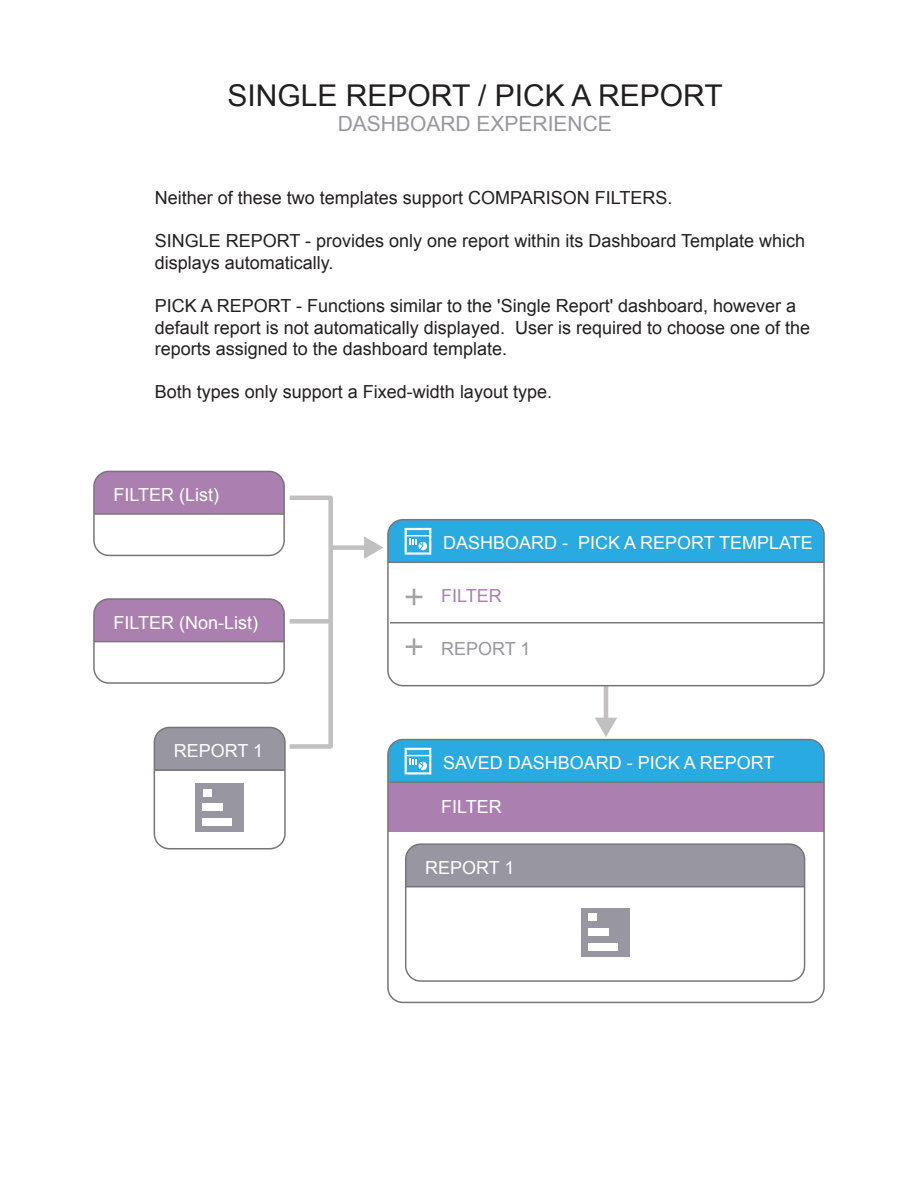
<style>
.page{position:relative;width:918px;height:1188px;background:#fff}
.page>*{position:absolute;margin:0;border:0;box-sizing:border-box;transform-origin:0 0}
.t1{font:30px "Arial";color:#211e1e}
.t2{font:21px "Arial";color:#9796a1}
.t3{font:18px/21.6px "Arial";color:#231f20}
.t4{font:18px "Arial";color:#fff}
.t5{font:18px "Arial";color:#9796a1}
.t6{font:18px "Arial";color:#ab80b0}
</style>
<div class="page">
<div style="left:331px;top:545px;width:36px;height:5px;background:#c1c0bf"></div>
<svg style="left:364px;top:536px;width:19px;height:23px"></svg>
<hr style="left:604px;top:684px;width:4px;height:37px;background:#c1c0bf">
<svg style="left:595px;top:718px;width:22px;height:19px"></svg>
<div style="left:154px;top:727px;width:131px;height:43px;background:#9796a1"></div>
<div style="left:154px;top:727px;width:132px;height:122px;border:2px solid #797576;border-radius:15px"></div>
<hr style="left:154px;top:769px;width:131px;height:2px;background:#797576">
<div style="left:195px;top:783px;width:49px;height:48px;background:#9796a1"></div>
<div style="left:203px;top:789px;width:8px;height:7px;background:#fff"></div>
<div style="left:203px;top:819px;width:29px;height:7px;background:#fff"></div>
<div style="left:203px;top:804px;width:20px;height:7px;background:#fff"></div>
<div style="left:287px;top:496px;width:46px;height:253px;border:4px solid #c1c0bf"></div>
<div style="left:290px;top:619px;width:40px;height:5px;background:#c1c0bf"></div>
<div style="left:94px;top:599px;width:190px;height:43px;background:#ab80b0"></div>
<div style="left:93px;top:598px;width:192px;height:86px;border:2px solid #797576;border-radius:15px"></div>
<hr style="left:94px;top:641px;width:190px;height:1px;background:#797576">
<div style="left:94px;top:471px;width:190px;height:43px;background:#ab80b0"></div>
<div style="left:93px;top:471px;width:192px;height:85px;border:2px solid #797576;border-radius:15px"></div>
<hr style="left:94px;top:513px;width:190px;height:2px;background:#797576">
<div style="left:388px;top:520px;width:436px;height:42px;background:#29abe2"></div>
<div style="left:387px;top:519px;width:438px;height:167px;border:2px solid #797576;border-radius:15px"></div>
<hr style="left:388px;top:562px;width:436px;height:1px;background:#797576">
<svg style="left:404px;top:527px;width:28px;height:28px"></svg>
<svg style="left:405px;top:528px;width:26px;height:27px"></svg>
<svg style="left:406px;top:589px;width:16px;height:16px"></svg>
<hr style="left:390px;top:622px;width:434px;height:1px;background:#797576">
<svg style="left:406px;top:638px;width:16px;height:17px"></svg>
<div style="left:388px;top:776px;width:436px;height:55px;background:#ab80b0"></div>
<div style="left:388px;top:740px;width:436px;height:42px;background:#29abe2"></div>
<div style="left:387px;top:739px;width:438px;height:264px;border:2px solid #797576;border-radius:15px"></div>
<hr style="left:388px;top:781px;width:436px;height:2px;background:#797576">
<div style="left:404px;top:747px;width:28px;height:29px;background:#93d4f0"></div>
<svg style="left:405px;top:748px;width:26px;height:26px"></svg>
<div style="left:406px;top:844px;width:399px;height:43px;background:#9796a1"></div>
<div style="left:405px;top:843px;width:400px;height:139px;border:2px solid #797576;border-radius:15px"></div>
<hr style="left:406px;top:886px;width:399px;height:1px;background:#797576">
<div style="left:581px;top:908px;width:48px;height:48px;background:#9796a1"></div>
<div style="left:588px;top:914px;width:9px;height:7px;background:#fff"></div>
<div style="left:588px;top:943px;width:30px;height:8px;background:#fff"></div>
<div style="left:588px;top:929px;width:20px;height:7px;background:#fff"></div>
<p class="t1" style="left:228px;top:76px;width:497px">SINGLE REPORT / PICK A REPORT</p>
<p class="t2" style="left:338px;top:110px;width:276px">DASHBOARD EXPERIENCE</p>
<p class="t3" style="left:155px;top:187px;width:519px">Neither of these two templates support COMPARISON FILTERS.</p>
<p class="t3" style="left:155px;top:230px;width:652px">SINGLE REPORT - provides only one report within its Dashboard Template which displays automatically.</p>
<p class="t3" style="left:155px;top:295px;width:657px">PICK A REPORT - Functions similar to the 'Single Report' dashboard, however a default report is not automatically displayed. User is required to choose one of the reports assigned to the dashboard template.</p>
<p class="t3" style="left:155px;top:382px;width:399px">Both types only support a Fixed-width layout type.</p>
<p class="t4" style="left:114px;top:483px;width:107px">FILTER (List)</p>
<p class="t4" style="left:114px;top:611px;width:146px">FILTER (Non-List)</p>
<p class="t4" style="left:174px;top:739px;width:91px">REPORT 1</p>
<p class="t4" style="left:443px;top:531px;width:371px">DASHBOARD - PICK A REPORT TEMPLATE</p>
<p class="t6" style="left:441px;top:584px;width:62px">FILTER</p>
<p class="t5" style="left:441px;top:637px;width:91px">REPORT 1</p>
<p class="t4" style="left:443px;top:751px;width:333px">SAVED DASHBOARD - PICK A REPORT</p>
<p class="t4" style="left:441px;top:794px;width:62px">FILTER</p>
<p class="t4" style="left:425px;top:856px;width:91px">REPORT 1</p>
</div>
